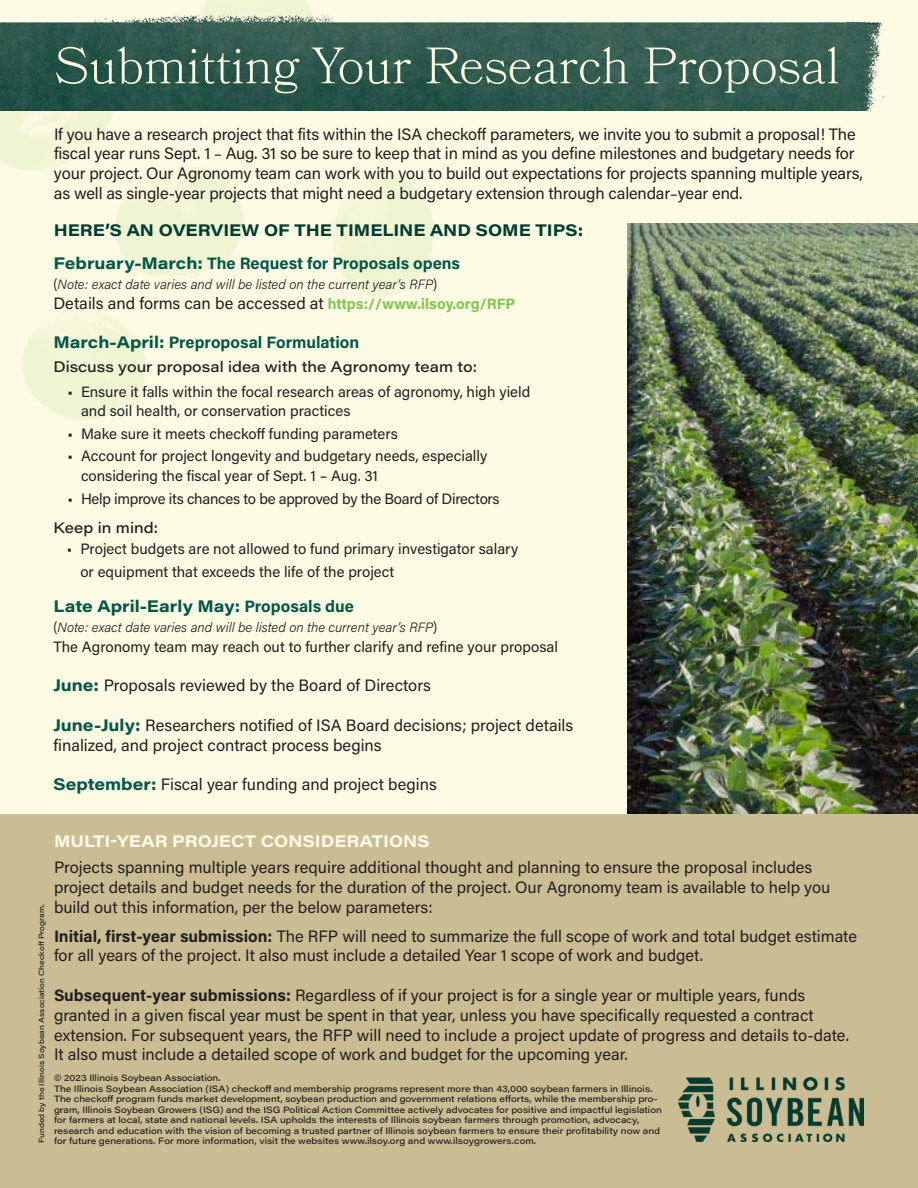
<style>
.page{position:relative;width:918px;height:1188px;background:#fdfbe3}
.page>*{position:absolute;margin:0;border:0;box-sizing:border-box;transform-origin:0 0}
.t1{font:300 51px "Bookmania";color:#fdfbe3}
.t2{font:16.5px/19.8px "Acumin Pro";color:#231f20}
.t3{font:700 16.5px "Acumin Pro";color:#025749}
.t4{font:700 16.5px "Acumin Pro Wide";color:#003c30}
.t5{font:700 16.5px "Acumin Pro Wide";color:#fdfbe3}
.t6{font:700 16.5px "Acumin Pro Wide";letter-spacing:.005em;color:#025749}
.t7{font:15px/19.8px "Acumin Pro";color:#231f20}
.t8{font:500 15px "Acumin Pro Wide";color:#231f20}
.t9{font:15px "Acumin Pro";letter-spacing:-.02em;color:#231f20}
.t10{font:italic 300 13.5px "Acumin Pro";color:#231f20}
.t11{font:500 9px/10.5px "Acumin Pro Wide";color:#231f20}
.t12{font:500 7.5px "Acumin Pro Wide";color:#231f20}
.s1{font-size:15px}
.s2{font-family:"Acumin Pro Wide"}
.s3{font-family:"Acumin Pro Cond";font-weight:400;font-style:normal;font-size:15px}
.s4{font-weight:700;font-size:15px;color:#82c450}
.s5{font-family:"Acumin Pro"}
.s6{font-family:"Acumin Pro Wide";font-weight:700;color:#025749}
.s7{font-weight:700}
</style>
<div class="page">
<img style="left:0;top:0;width:602px;height:420px">
<img style="left:627px;top:224px;width:291px;height:590px">
<div style="left:0;top:814px;width:918px;height:374px;background:#cabd93"></div>
<img style="left:0;top:13px;width:886px;height:97px">
<img style="left:679px;top:1078px;width:185px;height:63px">
<h1 class="t1" style="left:54px;top:36px;width:787px">Submitting Your Research Proposal</h1>
<p class="t2" style="left:54px;top:123px;width:811px">If you have a research project that fits within the ISA checkoff parameters, we invite you to submit a proposal! The fiscal year runs Sept. 1 <span class="s1">–</span> Aug. 31 so be sure to keep that in mind as you define milestones and budgetary needs for your project. Our Agronomy team can work with you to build out expectations for projects spanning multiple years, as well as single-year projects that might need a budgetary extension through calendar<span class="s1">–</span>year end.</p>
<p class="t4" style="left:54px;top:218px;width:531px">HERE’S AN OVERVIEW OF THE TIMELINE AND SOME TIPS:</p>
<p class="t3" style="left:53px;top:252px;width:408px"><span class="s2">February-March:</span> The Request for Proposals opens</p>
<p class="t10" style="left:53px;top:275px;width:385px"><span class="s3">(</span>Note: exact date varies and will be listed on the current year’s RFP<span class="s3">)</span></p>
<p class="t2" style="left:53px;top:292px;width:463px">Details and forms can be accessed at <span class="s4">https://www.ilsoy.org/RFP</span></p>
<p class="t3" style="left:53px;top:331px;width:307px"><span class="s2">March-April:</span> Preproposal Formulation</p>
<p class="t8" style="left:53px;top:356px;width:425px">Discuss your proposal idea with the Agronomy team to:</p>
<p class="t7" style="left:81px;top:381px;width:451px;text-indent:-14px">• Ensure it falls within the focal research areas of agronomy, high yield and soil health, or conservation practices</p>
<p class="t7" style="left:68px;top:423px;width:332px">• Make sure it meets checkoff funding parameters</p>
<p class="t7" style="left:81px;top:446px;width:408px;text-indent:-14px">• Account for project longevity and budgetary needs, especially considering the fiscal year of Sept. 1 – Aug. 31</p>
<p class="t9" style="left:68px;top:488px;width:434px">• Help improve its chances to be approved by the Board of Directors</p>
<p class="t7" style="left:80px;top:537px;width:439px;line-height:22.5px;text-indent:-14px">• Project budgets are not allowed to fund primary investigator salary or equipment that exceeds the life of the project</p>
<p class="t8" style="left:53px;top:517px;width:106px">Keep in mind:</p>
<p class="t6" style="left:53px;top:594px;width:302px">Late April-Early May: <span class="s5">Proposals due</span></p>
<p class="t10" style="left:53px;top:618px;width:385px"><span class="s3">(</span>Note: exact date varies and will be listed on the current year’s RFP<span class="s3">)</span></p>
<p class="t7" style="left:53px;top:636px;width:506px">The Agronomy team may reach out to further clarify and refine your proposal</p>
<p class="t2" style="left:53px;top:675px;width:379px"><span class="s6">June:</span> Proposals reviewed by the Board of Directors</p>
<p class="t2" style="left:53px;top:715px;width:521px"><span class="s6">June-July:</span> Researchers notified of ISA Board decisions; project details finalized, and project contract process begins</p>
<p class="t2" style="left:53px;top:774px;width:385px"><span class="s6">September:</span> Fiscal year funding and project begins</p>
<p class="t12" style="left:36px;top:1143px;width:240px;rotate:-90deg">Funded by the Illinois Soybean Association Checkoff Program.</p>
<p class="t5" style="left:54px;top:829px;width:377px">MULTI-YEAR PROJECT CONSIDERATIONS</p>
<p class="t2" style="left:54px;top:857px;width:778px">Projects spanning multiple years require additional thought and planning to ensure the proposal includes project details and budget needs for the duration of the project. Our Agronomy team is available to help you build out this information, per the below parameters:</p>
<p class="t2" style="left:54px;top:925px;width:805px"><span class="s7">Initial, first-year submission:</span> The RFP will need to summarize the full scope of work and total budget estimate for all years of the project. It also must include a detailed Year 1 scope of work and budget.</p>
<p class="t2" style="left:54px;top:985px;width:797px"><span class="s7">Subsequent-year submissions:</span> Regardless of if your project is for a single year or multiple years, funds granted in a given fiscal year must be spent in that year, unless you have specifically requested a contract extension. For subsequent years, the RFP will need to include a project update of progress and details to-date.<br>It also must include a detailed scope of work and budget for the upcoming year.</p>
<p class="t11" style="left:54px;top:1072px;width:609px">© 2023 Illinois Soybean Association.<br>The Illinois Soybean Association (ISA) checkoff and membership programs represent more than 43,000 soybean farmers in Illinois.<br>The checkoff program funds market development, soybean production and government relations efforts, while the membership pro&shy;gram, Illinois Soybean Growers (ISG) and the ISG Political Action Committee actively advocates for positive and impactful legislation for farmers at local, state and national levels. ISA upholds the interests of Illinois soybean farmers through promotion, advocacy, research and education with the vision of becoming a trusted partner of Illinois soybean farmers to ensure their profitability now and</p>
<p class="t11" style="left:54px;top:1135px;width:484px">for future generations. For more information, visit the websites www.ilsoy.org and www.ilsoygrowers.com.</p>
</div>
